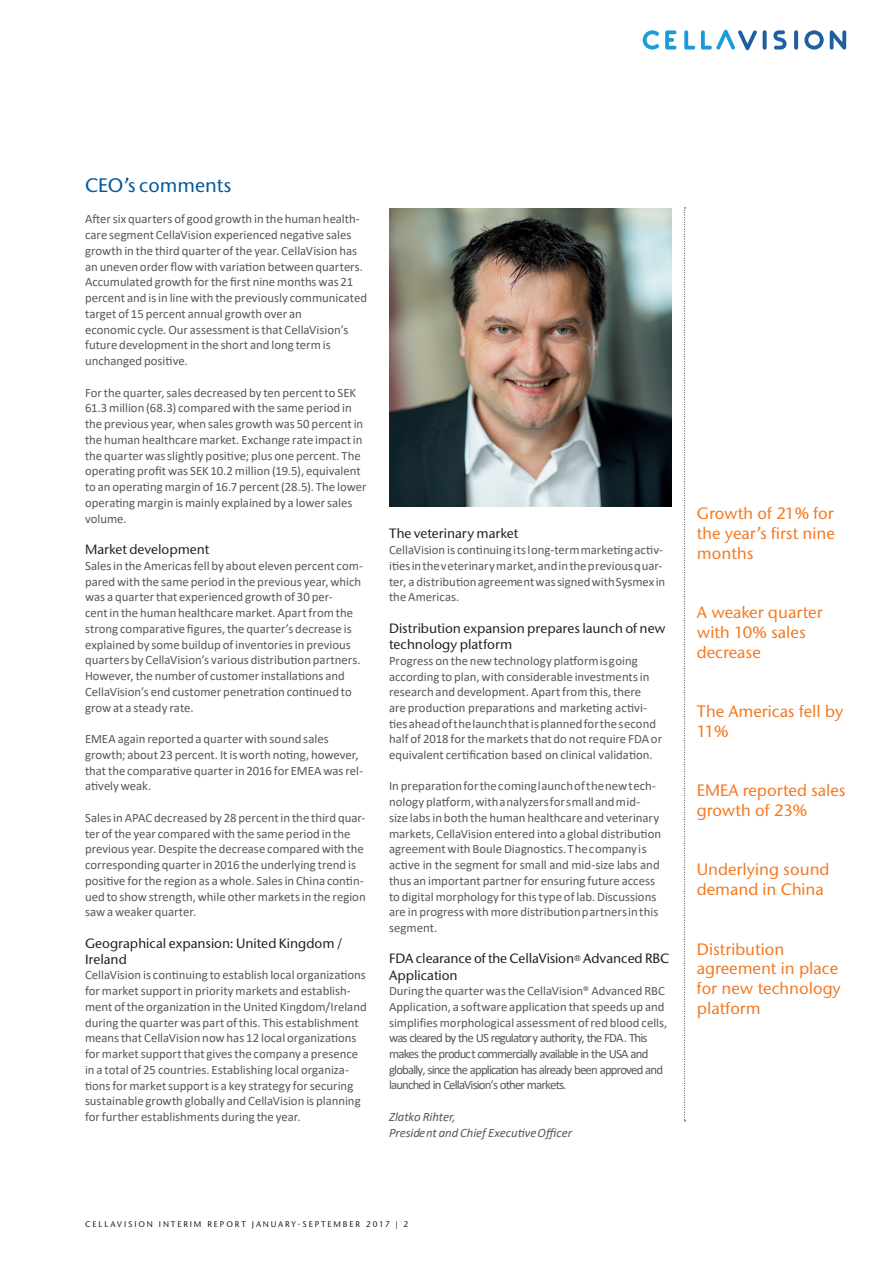
<style>
.page{position:relative;width:893px;height:1263px;background:#fff}
.page>*{position:absolute;margin:0;border:0;box-sizing:border-box;transform-origin:0 0}
.Rubrik__blå{font:500 19.5px "Stone Sans ITC Pro";color:#00599b}
.Marginaltext{font:500 16.5px/19.8px "Stone Sans ITC Pro";color:#f47921}
.Zlatko_och_titel{font:500 13.5px/16.6px "Stone Sans ITC Pro";color:#231f20}
.Underrubrik_1__1_spa{font:500 13.5px/15.8px "Stone Sans ITC Pro";color:#231f20}
.Brödtext{font:12.75px/15.8px "Calibri";color:#57585a}
.Zlatko_och_titel-2{font:12.75px/15.8px "Calibri";color:#57585a}
.Zlatko_och_titel-3{font:12.75px/15.6px "Calibri";letter-spacing:-.065em;color:#57585a}
.Zlatko_och_titel-4{font:italic 12.75px/15.8px "Calibri";letter-spacing:-.005em;color:#57585a}
.t1{font:500 8.25px "Stone Sans ITC Pro";letter-spacing:.23em;color:#231f20}
.s1{font-family:"MS Gothic";font-weight:400}
</style>
<div class="page">
<svg style="left:643px;top:30px;width:203px;height:20px"></svg>
<svg style="left:684px;top:208px;width:2px;height:913px"></svg>
<img style="left:389px;top:208px;width:283px;height:299px">
<p class="Rubrik__blå" style="left:85px;top:173px;width:148px">CEO’s comments</p>
<p class="Brödtext" style="left:85px;top:211px;width:284px">After six quarters of good growth in the human health&shy;care segment CellaVision experienced negative sales growth in the third quarter of the year. CellaVision has an uneven order flow with variation between quarters.<br>Accumulated growth for the first nine months was 21 percent and is in line with the previously communicated target of 15 percent annual growth over an<br>economic cycle. Our assessment is that CellaVision’s future development in the short and long term is unchanged positive.</p>
<p class="Brödtext" style="left:85px;top:384px;width:283px">For the quarter, sales decreased by ten percent to SEK 61.3 million (68.3) compared with the same period in the previous year, when sales growth was 50 percent in the human healthcare market. Exchange rate impact in the quarter was slightly positive; plus one percent. The operating profit was SEK 10.2 million (19.5), equivalent to an operating margin of 16.7 percent (28.5). The lower operating margin is mainly explained by a lower sales volume.</p>
<p class="Underrubrik_1__1_spa" style="left:85px;top:541px;width:126px">Market development</p>
<p class="Brödtext" style="left:85px;top:557px;width:279px">Sales in the Americas fell by about eleven percent com&shy;pared with the same period in the previous year, which was a quarter that experienced growth of 30 per-<br>cent in the human healthcare market. Apart from the strong comparative figures, the quarter’s decrease is explained by some buildup of inventories in previous quarters by CellaVision’s various distribution partners.<br>However, the number of customer installations and CellaVision’s end customer penetration continued to grow at a steady rate.</p>
<p class="Brödtext" style="left:85px;top:731px;width:280px">EMEA again reported a quarter with sound sales growth; about 23 percent. It is worth noting, however, that the comparative quarter in 2016 for EMEA was rel&shy;atively weak.</p>
<p class="Brödtext" style="left:85px;top:809px;width:282px">Sales in APAC decreased by 28 percent in the third quar&shy;ter of the year compared with the same period in the previous year. Despite the decrease compared with the corresponding quarter in 2016 the underlying trend is positive for the region as a whole. Sales in China contin&shy;ued to show strength, while other markets in the region saw a weaker quarter.</p>
<p class="Underrubrik_1__1_spa" style="left:85px;top:935px;width:259px">Geographical expansion: United Kingdom /<br>Ireland</p>
<p class="Brödtext" style="left:85px;top:967px;width:283px">CellaVision is continuing to establish local organizations for market support in priority markets and establish&shy;ment of the organization in the United Kingdom/Ireland during the quarter was part of this. This establishment means that CellaVision now has 12 local organizations for market support that gives the company a presence in a total of 25 countries. Establishing local organiza&shy;tions for market support is a key strategy for securing sustainable growth globally and CellaVision is planning for further establishments during the year.</p>
<p class="Zlatko_och_titel" style="left:389px;top:525px;width:131px">The veterinary market</p>
<p class="Zlatko_och_titel-2" style="left:389px;top:541px;width:278px">CellaVision is continuing its long-termmarketingactiv&shy;itiesinthe veterinary market,andinthe previous quar&shy;ter, a distributionagreementwassignedwithSysmexin the Americas.</p>
<p class="Zlatko_och_titel" style="left:389px;top:620px;width:278px">Distribution expansion prepares launch of new technology platform</p>
<p class="Zlatko_och_titel-2" style="left:389px;top:652px;width:275px">Progress on the new technology platformis going according to plan, with considerable investments in research and development. Apart from this, there<br>are production preparations and marketing activi&shy;tiesaheadof thelaunchthat isplannedforthe second half of 2018 forthe marketsthat do not require FDA or equivalent certification based on clinical validation.</p>
<p class="Zlatko_och_titel-2" style="left:389px;top:778px;width:274px">In preparationforthe coming launchof thenew tech&shy;nology platform,with analyzersfor smalland mid&shy;size labsin both the human healthcare and veterinary markets, CellaVision entered into a global distribution agreement with Boule Diagnostics. The company is active in the segment for small and mid-size labs and thus an important partner for ensuring future access to digitalmorphology for this type of lab. Discussions are in progress with more distribution partnersin this segment.</p>
<p class="Zlatko_och_titel" style="left:389px;top:950px;width:282px">FDA clearance of the CellaVision<span class="s1">®</span> Advanced RBC<br>Application</p>
<p class="Zlatko_och_titel-3" style="left:389px;top:983px;width:280px">During the quarter wasthe CellaVision® Advanced RBC Application, a software application that speeds up and simplifies morphological assessment of red blood cells, was cleared by the US regulatory authority, the FDA. This makes the product commercially available in the USA and globally, since the application has already been approved and launched in CellaVision’s other markets.</p>
<p class="Zlatko_och_titel-4" style="left:389px;top:1108px;width:184px">Zlatko Rihter,<br>President and Chief ExecutiveOfficer</p>
<p class="Marginaltext" style="left:697px;top:503px;width:139px;text-align:justify">Growth of 21% for the year’s first nine months</p>
<p class="Marginaltext" style="left:697px;top:602px;width:127px">A weaker quarter with 10% sales decrease</p>
<p class="Marginaltext" style="left:697px;top:701px;width:148px">The Americas fell by<br>11%</p>
<p class="Marginaltext" style="left:697px;top:780px;width:150px">EMEA reported sales growth of 23%</p>
<p class="Marginaltext" style="left:697px;top:860px;width:134px">Underlying sound demand in China</p>
<p class="Marginaltext" style="left:697px;top:939px;width:145px">Distribution agreement in place for new technology platform</p>
<p class="t1" style="left:85px;top:1218px;width:325px">CELLAVISION INTERIM REPORT JANUARY-SEPTEMBER 2017 | 2</p>
</div>
